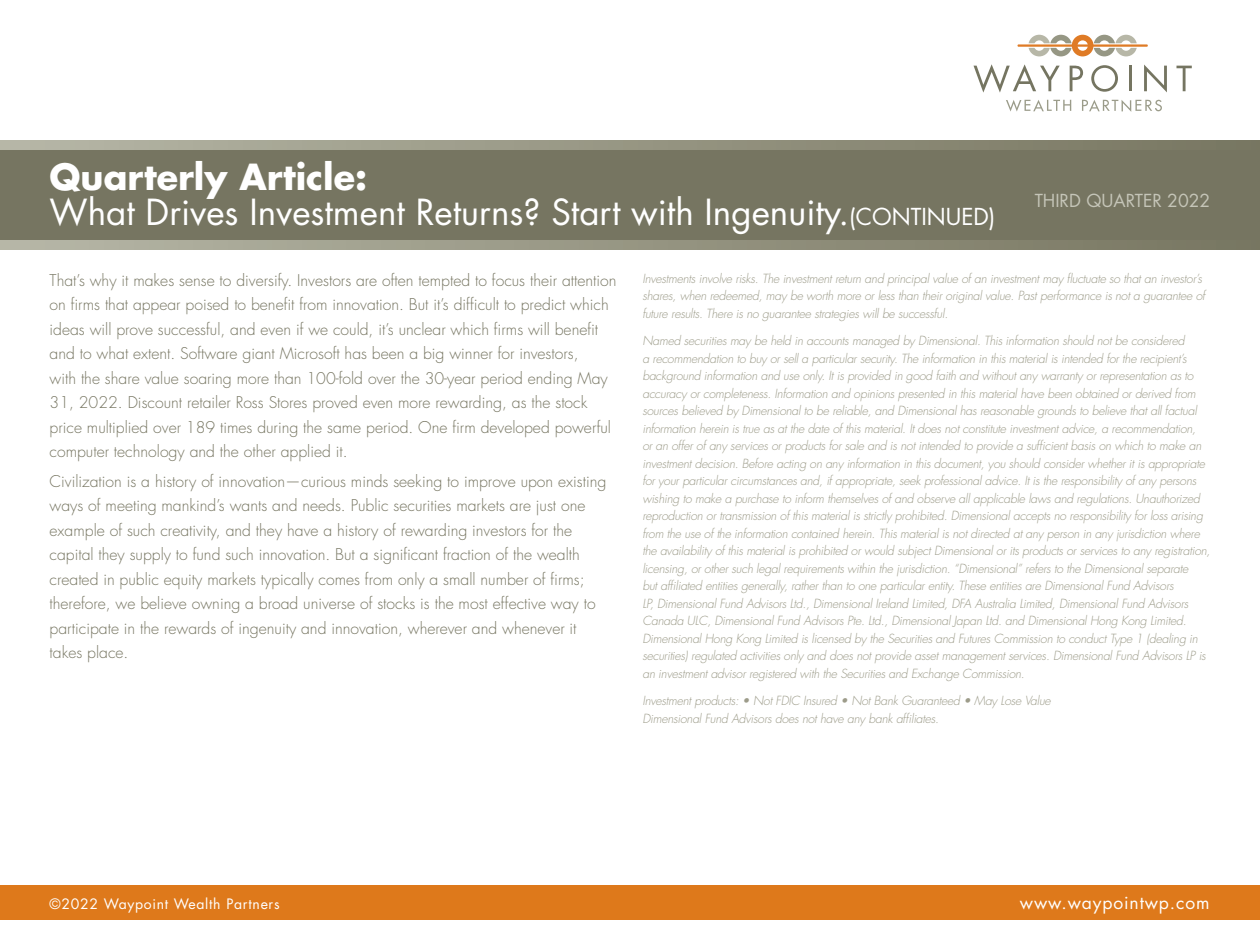
<style>
.page{position:relative;width:1260px;height:945px;background:#fff}
.page>*{position:absolute;margin:0;border:0;box-sizing:border-box;transform-origin:0 0}
.t1{font:35px/35px "Futura Std";color:#fff}
.t2{font:17.5px "Futura Std";letter-spacing:.05em;color:#fff}
.t3{font:17.5px "Futura Std";color:#c5c5b8}
.t4{font:300 15.75px/24.5px "Futura Std";color:#767561}
.t5{font:14px "Futura Std";letter-spacing:.05em;color:#fff}
.t6{font:italic 300 12.25px/17.5px "Futura Std";letter-spacing:-.02em;color:#9d9c8a}
.s1{font-weight:700}
.s2{font-size:22.75px}
</style>
<div class="page">
<div style="left:0;top:885px;width:1260px;height:35px;background:#de791b"></div>
<div style="left:0;top:141px;width:1260px;height:109px;background:linear-gradient(to right,#b6b6a6,#777660)"></div>
<div style="left:0;top:150px;width:1260px;height:90px;background:#767561"></div>
<svg style="left:974px;top:64px;width:86px;height:29px"></svg>
<svg style="left:1070px;top:66px;width:13px;height:25px"></svg>
<svg style="left:1091px;top:65px;width:27px;height:27px"></svg>
<hr style="left:1129px;top:66px;width:3px;height:25px;background:#757561">
<svg style="left:1144px;top:65px;width:23px;height:27px"></svg>
<svg style="left:1176px;top:66px;width:16px;height:25px"></svg>
<svg style="left:1006px;top:100px;width:65px;height:12px"></svg>
<svg style="left:1082px;top:100px;width:80px;height:12px"></svg>
<hr style="left:1018px;top:44px;width:130px;height:3px;background:#df7b26">
<svg style="left:1028px;top:35px;width:109px;height:21px"></svg>
<h1 class="t1" style="left:50px;top:160px;width:947px"><span class="s1">Quarterly Article:<br></span>What Drives Investment Returns? Start with Ingenuity.<span class="s2">(CONTINUED)</span></h1>
<p class="t4" style="left:50px;top:268px;width:568px">That’s why it makes sense to diversify. Investors are often tempted to focus their attention on firms that appear poised to benefit from innovation. But it’s difficult to predict which ideas will prove successful, and even if we could, it’s unclear which firms will benefit and to what extent. Software giant Microsoft has been a big winner for investors,<br>with the share value soaring more than 100-fold over the 30-year period ending May 31, 2022. Discount retailer Ross Stores proved even more rewarding, as the stock price multiplied over 189 times during the same period. One firm developed powerful computer technology and the other applied it.</p>
<p class="t4" style="left:50px;top:469px;width:558px">Civilization is a history of innovation—curious minds seeking to improve upon existing ways of meeting mankind’s wants and needs. Public securities markets are just one example of such creativity, and they have a history of rewarding investors for the capital they supply to fund such innovation. But a significant fraction of the wealth created in public equity markets typically comes from only a small number of firms; therefore, we believe owning a broad universe of stocks is the most effective way to participate in the rewards of ingenuity and innovation, wherever and whenever it takes place.</p>
<h2 class="t3" style="left:1035px;top:190px;width:177px">THIRD QUARTER 2022</h2>
<p class="t6" style="left:642px;top:270px;width:564px">Investments involve risks. The investment return and principal value of an investment may fluctuate so that an investor’s shares, when redeemed, may be worth more or less than their original value. Past performance is not a guarantee of future results. There is no guarantee strategies will be successful.</p>
<p class="t6" style="left:642px;top:333px;width:569px">Named securities may be held in accounts managed by Dimensional. This information should not be considered<br>a recommendation to buy or sell a particular security. The information in this material is intended for the recipient’s background information and use only. It is provided in good faith and without any warranty or representation as to accuracy or completeness. Information and opinions presented in this material have been obtained or derived from sources believed by Dimensional to be reliable, and Dimensional has reasonable grounds to believe that all factual information herein is true as at the date of this material. It does not constitute investment advice, a recommendation,<br>or an offer of any services or products for sale and is not intended to provide a sufficient basis on which to make an investment decision. Before acting on any information in this document, you should consider whether it is appropriate for your particular circumstances and, if appropriate, seek professional advice. It is the responsibility of any persons wishing to make a purchase to inform themselves of and observe all applicable laws and regulations. Unauthorized reproduction or transmission of this material is strictly prohibited. Dimensional accepts no responsibility for loss arising from the use of the information contained herein. This material is not directed at any person in any jurisdiction where the availability of this material is prohibited or would subject Dimensional or its products or services to any registration, licensing, or other such legal requirements within the jurisdiction. “Dimensional” refers to the Dimensional separate<br>but affiliated entities generally, rather than to one particular entity. These entities are Dimensional Fund Advisors<br>LP, Dimensional Fund Advisors Ltd., Dimensional Ireland Limited, DFA Australia Limited, Dimensional Fund Advisors Canada ULC, Dimensional Fund Advisors Pte. Ltd., Dimensional Japan Ltd. and Dimensional Hong Kong Limited.<br>Dimensional Hong Kong Limited is licensed by the Securities and Futures Commission to conduct Type 1 (dealing in securities) regulated activities only and does not provide asset management services. Dimensional Fund Advisors LP is an investment advisor registered with the Securities and Exchange Commission.</p>
<p class="t6" style="left:642px;top:693px;width:410px">Investment products: • Not FDIC Insured • Not Bank Guaranteed • May Lose Value<br>Dimensional Fund Advisors does not have any bank affiliates.</p>
<p class="t5" style="left:50px;top:895px;width:232px">©2022 Waypoint Wealth Partners</p>
<h2 class="t2" style="left:1020px;top:892px;width:191px">www.waypointwp.com</h2>
</div>
